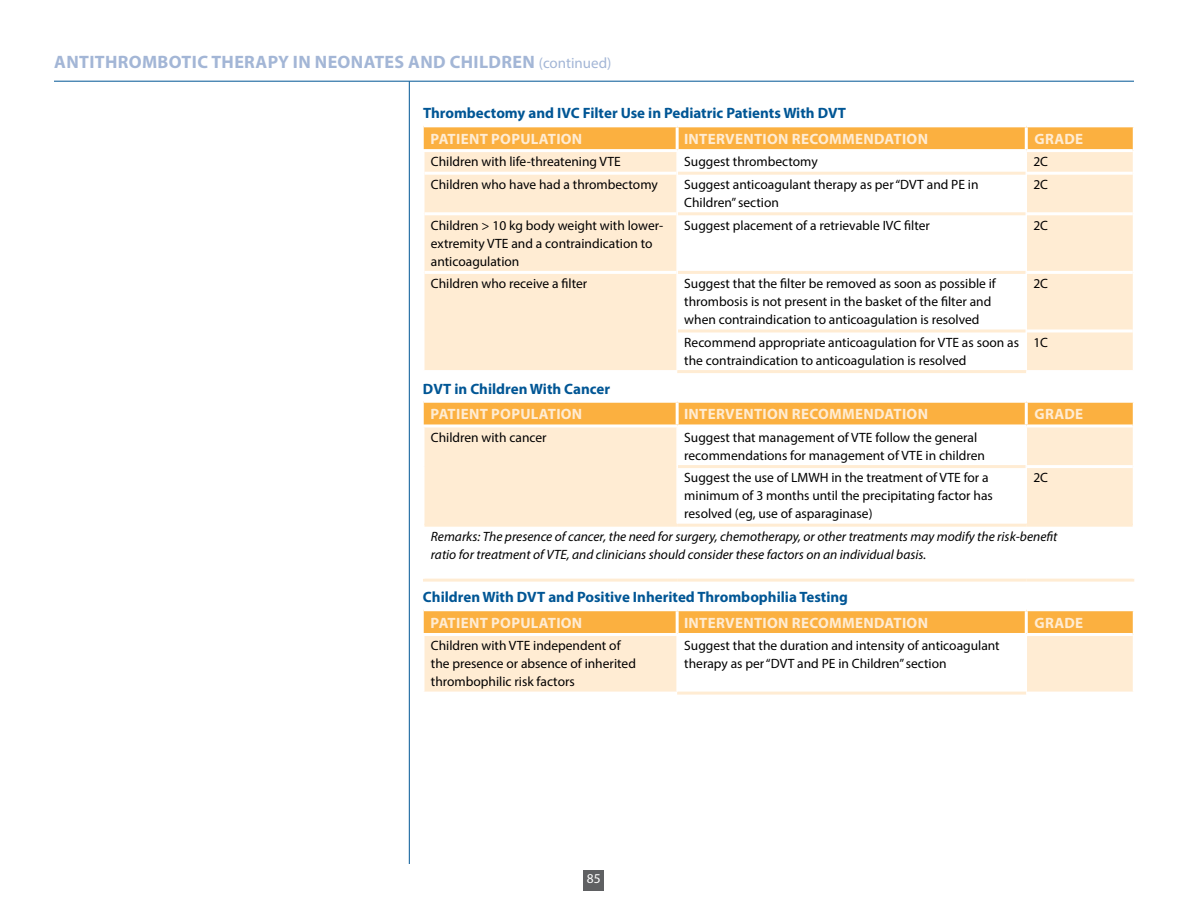
<style>
.page{position:relative;width:1188px;height:918px;background:#fff}
.page>*{position:absolute;margin:0;border:0;box-sizing:border-box;transform-origin:0 0}
.t1{font:700 18px "Myriad Pro";letter-spacing:.02em;color:#a3b6d6}
.t2{font:700 15px "Myriad Pro";letter-spacing:.02em;color:#ffecd3}
.t3{font:700 15px "Myriad Pro";color:#005695}
.t4{font:13.5px/18px "Myriad Pro";color:#000}
.t5{font:italic 13.5px/18px "Myriad Pro";color:#000}
.t6{font:13.5px "Myriad Pro";color:#fff}
.s1{font-weight:400;font-size:15px}
</style>
<div class="page">
<hr style="left:54px;top:81px;width:1080px;height:1px;background:#005695">
<hr style="left:409px;top:81px;width:1px;height:783px;background:#005695">
<div style="left:584px;top:870px;width:20px;height:20px;background:#5f6062"></div>
<div style="left:424px;top:175px;width:709px;height:195px;background:#ffecd3"></div>
<svg style="left:678px;top:175px;width:348px;height:195px"></svg>
<hr style="left:424px;top:212px;width:252px;height:3px;background:#fff">
<hr style="left:1026px;top:173px;width:1px;height:41px;background:#fff">
<hr style="left:1026px;top:214px;width:1px;height:58px;background:#fff">
<hr style="left:1026px;top:272px;width:1px;height:59px;background:#fff">
<hr style="left:1026px;top:331px;width:1px;height:39px;background:#fff">
<hr style="left:678px;top:172px;width:348px;height:3px;background:#ffecd3">
<hr style="left:678px;top:212px;width:348px;height:3px;background:#ffecd3">
<hr style="left:678px;top:271px;width:348px;height:3px;background:#ffecd3">
<hr style="left:678px;top:329px;width:348px;height:3px;background:#ffecd3">
<hr style="left:677px;top:370px;width:349px;height:3px;background:#ffecd3">
<hr style="left:1027px;top:212px;width:106px;height:3px;background:#fff">
<hr style="left:1027px;top:271px;width:106px;height:3px;background:#fff">
<hr style="left:1027px;top:329px;width:106px;height:3px;background:#fff">
<svg style="left:423px;top:126px;width:711px;height:47px"></svg>
<hr style="left:676px;top:152px;width:2px;height:21px;background:#fff">
<hr style="left:676px;top:173px;width:2px;height:41px;background:#fff">
<hr style="left:676px;top:214px;width:2px;height:58px;background:#fff">
<hr style="left:424px;top:271px;width:252px;height:3px;background:#fff">
<hr style="left:676px;top:272px;width:2px;height:59px;background:#fff">
<hr style="left:676px;top:331px;width:2px;height:39px;background:#fff">
<svg style="left:424px;top:427px;width:709px;height:152px"></svg>
<svg style="left:424px;top:401px;width:710px;height:23px;background:#fbb64f"></svg>
<hr style="left:423px;top:579px;width:254px;height:3px;background:#ffecd3">
<hr style="left:677px;top:579px;width:349px;height:3px;background:#ffecd3">
<hr style="left:1026px;top:579px;width:108px;height:3px;background:#ffecd3">
<hr style="left:1026px;top:427px;width:1px;height:40px;background:#fff">
<hr style="left:1026px;top:467px;width:1px;height:57px;background:#fff">
<hr style="left:678px;top:465px;width:348px;height:3px;background:#ffecd3">
<hr style="left:677px;top:524px;width:349px;height:3px;background:#ffecd3">
<hr style="left:1026px;top:524px;width:107px;height:3px;background:#ffecd3">
<hr style="left:1027px;top:465px;width:106px;height:3px;background:#fff">
<hr style="left:676px;top:427px;width:2px;height:40px;background:#fff">
<hr style="left:676px;top:467px;width:2px;height:57px;background:#fff">
<hr style="left:424px;top:524px;width:253px;height:3px;background:#ffecd3">
<svg style="left:424px;top:610px;width:710px;height:82px"></svg>
<hr style="left:677px;top:633px;width:349px;height:3px;background:#fff">
<hr style="left:1026px;top:633px;width:107px;height:3px;background:#fff">
<hr style="left:1026px;top:636px;width:1px;height:56px;background:#fff">
<hr style="left:1133px;top:634px;width:1px;height:58px;background:#fff">
<hr style="left:677px;top:692px;width:349px;height:3px;background:#ffecd3">
<hr style="left:423px;top:633px;width:254px;height:3px;background:#fff">
<hr style="left:676px;top:636px;width:2px;height:56px;background:#fff">
<h1 class="t1" style="left:54px;top:50px;width:559px">ANTITHROMBOTIC THERAPY IN NEONATES AND CHILDREN <span class="s1">(continued)</span></h1>
<p class="t3" style="left:423px;top:104px;width:425px">THROMBECTOMY AND IVC FILTER USE IN PEDIATRIC PATIENTS WITH DVT</p>
<p class="t2" style="left:431px;top:129px;width:18px">PATIENT</p>
<p class="t2" style="left:491px;top:129px;width:19px">POPULATION</p>
<p class="t2" style="left:684px;top:129px;width:15px">INTER</p>
<p class="t2" style="left:725px;top:129px;width:20px">VENTION</p>
<p class="t2" style="left:792px;top:129px;width:19px">RECO</p>
<p class="t2" style="left:829px;top:129px;width:65px">MMENDATION</p>
<p class="t2" style="left:1035px;top:129px;width:49px">GRADE</p>
<p class="t4" style="left:431px;top:153px;width:191px">Children with life-threatening VTE</p>
<p class="t4" style="left:684px;top:153px;width:135px">Suggest thrombectomy</p>
<p class="t4" style="left:1033px;top:153px;width:16px">2C</p>
<p class="t4" style="left:431px;top:175px;width:228px">Children who have had a thrombectomy</p>
<p class="t4" style="left:684px;top:175px;width:296px">Suggest anticoagulant therapy as per “DVT and PE in<br>Children” section</p>
<p class="t4" style="left:1033px;top:175px;width:16px">2C</p>
<p class="t4" style="left:431px;top:216px;width:234px">Children &gt; 10 kg body weight with lower&shy;extremity VTE and a contraindication to anticoagulation</p>
<p class="t4" style="left:684px;top:216px;width:247px">Suggest placement of a retrievable IVC filter</p>
<p class="t4" style="left:1033px;top:216px;width:16px">2C</p>
<p class="t4" style="left:431px;top:274px;width:158px">Children who receive a filter</p>
<p class="t4" style="left:684px;top:274px;width:313px">Suggest that the filter be removed as soon as possible if thrombosis is not present in the basket of the filter and when contraindication to anticoagulation is resolved</p>
<p class="t4" style="left:1033px;top:274px;width:16px">2C</p>
<p class="t4" style="left:684px;top:333px;width:336px">Recommend appropriate anticoagulation for VTE as soon as the contraindication to anticoagulation is resolved</p>
<p class="t4" style="left:1033px;top:333px;width:16px">1C</p>
<p class="t3" style="left:423px;top:379px;width:189px">DVT IN CHILDREN WITH CANCER</p>
<p class="t2" style="left:431px;top:404px;width:18px">PATIENT</p>
<p class="t2" style="left:491px;top:404px;width:19px">POPULATION</p>
<p class="t2" style="left:684px;top:404px;width:15px">INTER</p>
<p class="t2" style="left:725px;top:404px;width:20px">VENTION</p>
<p class="t2" style="left:792px;top:404px;width:19px">RECO</p>
<p class="t2" style="left:829px;top:404px;width:65px">MMENDATION</p>
<p class="t2" style="left:1035px;top:404px;width:49px">GRADE</p>
<p class="t4" style="left:431px;top:428px;width:117px">Children with cancer</p>
<p class="t4" style="left:684px;top:428px;width:302px">Suggest that management of VTE follow the general recommendations for management of VTE in children</p>
<p class="t4" style="left:684px;top:469px;width:310px">Suggest the use of LMWH in the treatment of VTE for a minimum of 3 months until the precipitating factor has resolved (eg, use of asparaginase)</p>
<p class="t4" style="left:1033px;top:469px;width:16px">2C</p>
<p class="t5" style="left:431px;top:527px;width:628px">Remarks: The presence of cancer, the need for surgery, chemotherapy, or other treatments may modify the risk-benefit ratio for treatment of VTE, and clinicians should consider these factors on an individual basis.</p>
<p class="t3" style="left:423px;top:587px;width:427px">CHILDREN WITH DVT AND POSITIVE INHERITED THROMBOPHILIA TESTING</p>
<p class="t2" style="left:431px;top:613px;width:18px">PATIENT</p>
<p class="t2" style="left:491px;top:613px;width:19px">POPULATION</p>
<p class="t2" style="left:684px;top:613px;width:15px">INTER</p>
<p class="t2" style="left:725px;top:613px;width:20px">VENTION</p>
<p class="t2" style="left:792px;top:613px;width:19px">RECO</p>
<p class="t2" style="left:829px;top:613px;width:65px">MMENDATION</p>
<p class="t2" style="left:1035px;top:613px;width:49px">GRADE</p>
<p class="t4" style="left:431px;top:637px;width:207px">Children with VTE independent of the presence or absence of inherited thrombophilic risk factors</p>
<p class="t4" style="left:684px;top:637px;width:317px">Suggest that the duration and intensity of anticoagulant therapy as per “DVT and PE in Children” section</p>
<p class="t6" style="left:587px;top:870px;width:15px">85</p>
</div>
